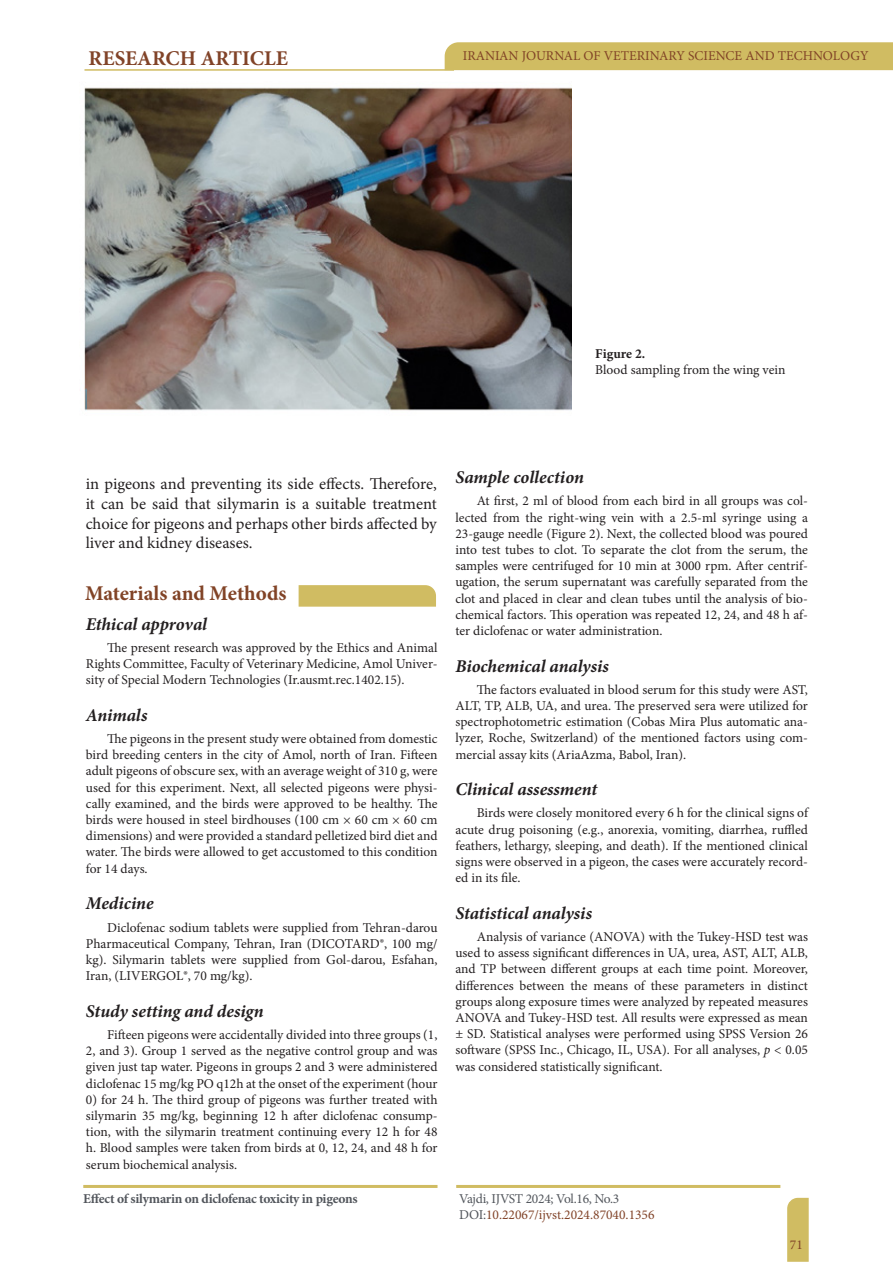
<style>
.page{position:relative;width:893px;height:1263px;background:#fff}
.page>*{position:absolute;margin:0;border:0;box-sizing:border-box;transform-origin:0 0}
.Text{font:700 21px "Minion Pro";color:#814326}
.t1{font:700 21px "Minion Pro";color:#814328}
.Heading_2{font:italic 700 18px "Minion Pro";letter-spacing:-.005em;color:#231f20}
.Text-2{font:16.5px/19.8px "Minion Pro";color:#231f20;text-align:justify}
.Materials___methods{font:13.5px/16.2px "Minion Pro";color:#231f20;text-align:justify}
.t2{font:13.5px/16.2px "Minion Pro";letter-spacing:-.005em;color:#52565c}
.t3{font:13.5px "Minion Pro";color:#814326}
.t4{font:700 13.5px "Minion Pro";letter-spacing:-.02em;color:#52565c}
.t5{font:700 13.5px "Minion Pro";color:#231f20}
.t6{font:13.5px "Minion Pro";color:#814327}
.s1{font-style:italic}
.s2{color:#814328}
</style>
<div class="page">
<svg style="left:787px;top:1197px;width:22px;height:65px"></svg>
<hr style="left:84px;top:69px;width:370px;height:2px;background:#d0bc62">
<svg style="left:443px;top:42px;width:450px;height:29px"></svg>
<hr style="left:456px;top:1185px;width:324px;height:3px;background:#d0bc62">
<hr style="left:83px;top:1185px;width:354px;height:3px;background:#d0bc62">
<img style="left:84px;top:87px;width:488px;height:324px">
<svg style="left:299px;top:585px;width:137px;height:22px"></svg>
<h1 class="t1" style="left:89px;top:43px;width:201px">RESEARCH ARTICLE</h1>
<p class="t3" style="left:463px;top:47px;width:407px">IRANIAN JOURNAL OF VETERINARY SCIENCE AND TECHNOLOGY</p>
<p class="t5" style="left:595px;top:344px;width:51px">Figure 2.</p>
<p class="Materials___methods" style="left:595px;top:362px;width:192px">Blood sampling from the wing vein</p>
<p class="Text-2" style="left:86px;top:474px;width:353px">in pigeons and preventing its side effects. Therefore, it can be said that silymarin is a suitable treatment choice for pigeons and perhaps other birds affected by liver and kidney diseases.</p>
<p class="Heading_2" style="left:455px;top:465px;width:130px">Sample collection</p>
<p class="Materials___methods" style="left:455px;top:493px;width:354px;text-indent:21px">At first, 2 ml of blood from each bird in all groups was col&shy;lected from the right-wing vein with a 2.5-ml syringe using a 23-gauge needle (Figure 2). Next, the collected blood was poured into test tubes to clot. To separate the clot from the serum, the samples were centrifuged for 10 min at 3000 rpm. After centrif&shy;ugation, the serum supernatant was carefully separated from the clot and placed in clear and clean tubes until the analysis of bio&shy;chemical factors. This operation was repeated 12, 24, and 48 h af&shy;ter diclofenac or water administration.</p>
<p class="Heading_2" style="left:455px;top:653px;width:155px">Biochemical analysis</p>
<p class="Materials___methods" style="left:455px;top:681px;width:354px;text-indent:21px">The factors evaluated in blood serum for this study were AST, ALT, TP, ALB, UA, and urea. The preserved sera were utilized for spectrophotometric estimation (Cobas Mira Plus automatic ana&shy;lyzer, Roche, Switzerland) of the mentioned factors using com&shy;mercial assay kits (AriaAzma, Babol, Iran).</p>
<p class="Heading_2" style="left:455px;top:777px;width:143px">Clinical assessment</p>
<p class="Materials___methods" style="left:455px;top:805px;width:354px;text-indent:21px">Birds were closely monitored every 6 h for the clinical signs of acute drug poisoning (e.g., anorexia, vomiting, diarrhea, ruffled feathers, lethargy, sleeping, and death). If the mentioned clinical signs were observed in a pigeon, the cases were accurately record&shy;ed in its file.</p>
<p class="Heading_2" style="left:455px;top:900px;width:138px">Statistical analysis</p>
<p class="Materials___methods" style="left:455px;top:929px;width:354px;text-indent:21px">Analysis of variance (ANOVA) with the Tukey-HSD test was used to assess significant differences in UA, urea, AST, ALT, ALB, and TP between different groups at each time point. Moreover, differences between the means of these parameters in distinct groups along exposure times were analyzed by repeated measures ANOVA and Tukey-HSD test. All results were expressed as mean ± SD. Statistical analyses were performed using SPSS Version 26 software (SPSS Inc., Chicago, IL, USA). For all analyses, <span class="s1">p</span> &lt; 0.05 was considered statistically significant.</p>
<p class="Text" style="left:85px;top:578px;width:203px">Materials and Methods</p>
<p class="Heading_2" style="left:86px;top:611px;width:123px">Ethical approval</p>
<p class="Materials___methods" style="left:86px;top:639px;width:353px;text-indent:21px">The present research was approved by the Ethics and Animal Rights Committee, Faculty of Veterinary Medicine, Amol Univer&shy;sity of Special Modern Technologies (Ir.ausmt.rec.1402.15).</p>
<p class="Heading_2" style="left:86px;top:702px;width:63px">Animals</p>
<p class="Materials___methods" style="left:86px;top:731px;width:353px;text-indent:21px">The pigeons in the present study were obtained from domestic bird breeding centers in the city of Amol, north of Iran. Fifteen adult pigeons of obscure sex, with an average weight of 310 g, were used for this experiment. Next, all selected pigeons were physi&shy;cally examined, and the birds were approved to be healthy. The birds were housed in steel birdhouses (100 cm × 60 cm × 60 cm dimensions) and were provided a standard pelletized bird diet and water. The birds were allowed to get accustomed to this condition for 14 days.</p>
<p class="Heading_2" style="left:86px;top:891px;width:69px">Medicine</p>
<p class="Materials___methods" style="left:86px;top:919px;width:353px;text-indent:21px">Diclofenac sodium tablets were supplied from Tehran-darou Pharmaceutical Company, Tehran, Iran (DICOTARD®, 100 mg/ kg). Silymarin tablets were supplied from Gol-darou, Esfahan, Iran, (LIVERGOL®, 70 mg/kg).</p>
<p class="Heading_2" style="left:86px;top:998px;width:179px">Study setting and design</p>
<p class="Materials___methods" style="left:86px;top:1026px;width:353px;text-indent:21px">Fifteen pigeons were accidentally divided into three groups (1, 2, and 3). Group 1 served as the negative control group and was given just tap water. Pigeons in groups 2 and 3 were administered diclofenac 15 mg/kg PO q12h at the onset of the experiment (hour</p>
<p class="Materials___methods" style="left:86px;top:1091px;width:353px">0) for 24 h. The third group of pigeons was further treated with silymarin 35 mg/kg, beginning 12 h after diclofenac consump&shy;tion, with the silymarin treatment continuing every 12 h for 48 h. Blood samples were taken from birds at 0, 12, 24, and 48 h for serum biochemical analysis.</p>
<p class="t4" style="left:83px;top:1189px;width:276px">Effect of silymarin on diclofenac toxicity in pigeons</p>
<p class="t2" style="left:459px;top:1190px;width:197px">Vajdi, IJVST 2024; Vol.16, No.3<br>DOI:<span class="s2">10.22067/ijvst.2024.87040.1356</span></p>
<p class="t6" style="left:790px;top:1235px;width:14px">71</p>
</div>
